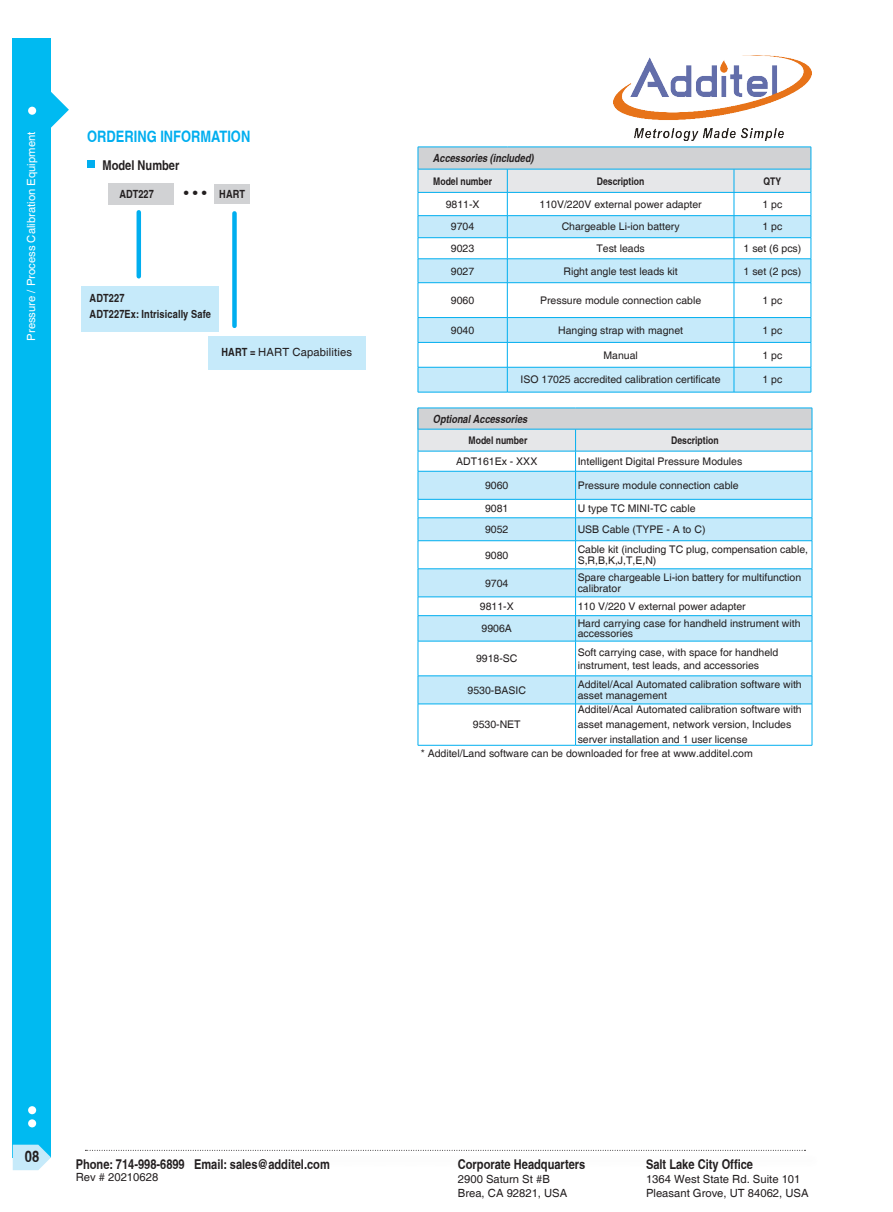
<style>
.page{position:relative;width:893px;height:1212px;background:#fff}
.page>*{position:absolute;margin:0;border:0;box-sizing:border-box;transform-origin:0 0}
.t1{font:18px "Sim Sun";color:#231f20}
.t2{font:700 condensed 15.75px "Helvetica";color:#00aeef}
.t3{font:700 condensed 15.75px "Helvetica";color:#231f20}
.t4{font:700 condensed 13.5px "Helvetica";color:#231f20}
.t5{font:11.25px/13.5px "Helvetica";color:#231f20}
.t6{font:700 condensed 11.25px "Helvetica";letter-spacing:.01em;color:#231f20}
.t7{font:italic 700 condensed 11.25px "Helvetica";color:#231f20}
.t8{font:11.25px "Helvetica";color:#fff}
.t9{font:10.5px/10.5px "Helvetica";color:#231f20}
.t10{font:700 condensed 10.5px "Helvetica";color:#231f20}
.s1{font-weight:700;font-stretch:condensed}
</style>
<div class="page">
<div style="left:13px;top:38px;width:38px;height:1119px;background:#00baf1"></div>
<svg style="left:51px;top:92px;width:18px;height:36px"></svg>
<div style="left:28px;top:107px;width:8px;height:8px;background:#fff;border-radius:50%"></div>
<div style="left:28px;top:1119px;width:8px;height:8px;background:#fff;border-radius:50%"></div>
<div style="left:28px;top:1106px;width:8px;height:8px;background:#fff;border-radius:50%"></div>
<svg style="left:13px;top:1145px;width:38px;height:25px"></svg>
<svg style="left:85px;top:1150px;width:720px;height:1px"></svg>
<img style="left:613px;top:55px;width:199px;height:85px">
<div style="left:214px;top:184px;width:36px;height:19px;background:#d1d2d4"></div>
<div style="left:87px;top:160px;width:7px;height:8px;background:#00aeef"></div>
<svg style="left:419px;top:283px;width:392px;height:109px"></svg>
<svg style="left:418px;top:147px;width:394px;height:135px"></svg>
<hr style="left:418px;top:282px;width:89px;height:1px;background:#00aeef">
<hr style="left:418px;top:283px;width:1px;height:34px;background:#00aeef">
<hr style="left:507px;top:282px;width:227px;height:1px;background:#00aeef">
<hr style="left:507px;top:283px;width:1px;height:34px;background:#00aeef">
<hr style="left:734px;top:282px;width:77px;height:1px;background:#00aeef">
<hr style="left:734px;top:283px;width:1px;height:34px;background:#00aeef">
<hr style="left:811px;top:283px;width:1px;height:34px;background:#00aeef">
<hr style="left:418px;top:317px;width:89px;height:1px;background:#00aeef">
<hr style="left:507px;top:317px;width:227px;height:1px;background:#00aeef">
<hr style="left:734px;top:317px;width:77px;height:1px;background:#00aeef">
<hr style="left:418px;top:342px;width:89px;height:1px;background:#00aeef">
<hr style="left:507px;top:342px;width:227px;height:1px;background:#00aeef">
<hr style="left:734px;top:342px;width:77px;height:1px;background:#00aeef">
<hr style="left:418px;top:367px;width:89px;height:1px;background:#00aeef">
<svg style="left:418px;top:318px;width:1px;height:74px"></svg>
<hr style="left:507px;top:367px;width:227px;height:1px;background:#00aeef">
<svg style="left:507px;top:318px;width:1px;height:74px"></svg>
<hr style="left:734px;top:367px;width:77px;height:1px;background:#00aeef">
<svg style="left:734px;top:318px;width:1px;height:74px"></svg>
<svg style="left:811px;top:318px;width:1px;height:74px"></svg>
<hr style="left:418px;top:392px;width:89px;height:1px;background:#00aeef">
<hr style="left:507px;top:392px;width:227px;height:1px;background:#00aeef">
<hr style="left:734px;top:392px;width:77px;height:1px;background:#00aeef">
<svg style="left:419px;top:642px;width:393px;height:62px"></svg>
<svg style="left:418px;top:408px;width:395px;height:233px"></svg>
<hr style="left:576px;top:641px;width:236px;height:1px;background:#00aeef">
<hr style="left:812px;top:641px;width:1px;height:35px;background:#00aeef">
<hr style="left:576px;top:675px;width:236px;height:1px;background:#00aeef">
<svg style="left:812px;top:676px;width:1px;height:28px"></svg>
<hr style="left:576px;top:704px;width:236px;height:1px;background:#00aeef">
<hr style="left:812px;top:704px;width:1px;height:41px;background:#00aeef">
<hr style="left:576px;top:745px;width:236px;height:1px;background:#00aeef">
<hr style="left:418px;top:641px;width:158px;height:1px;background:#00aeef">
<hr style="left:418px;top:641px;width:1px;height:35px;background:#00aeef">
<hr style="left:575px;top:641px;width:1px;height:35px;background:#00aeef">
<hr style="left:418px;top:675px;width:158px;height:1px;background:#00aeef">
<svg style="left:418px;top:676px;width:1px;height:28px"></svg>
<svg style="left:575px;top:676px;width:1px;height:28px"></svg>
<hr style="left:418px;top:704px;width:158px;height:1px;background:#00aeef">
<hr style="left:418px;top:704px;width:1px;height:41px;background:#00aeef">
<hr style="left:575px;top:704px;width:1px;height:41px;background:#00aeef">
<hr style="left:418px;top:745px;width:158px;height:1px;background:#00aeef">
<div style="left:108px;top:183px;width:65px;height:21px;background:#d1d2d4"></div>
<div style="left:81px;top:286px;width:137px;height:45px;background:#c6eafa"></div>
<div style="left:208px;top:336px;width:158px;height:34px;background:#c6eafa"></div>
<hr style="left:137px;top:212px;width:4px;height:64px;background:#00aeef">
<div style="left:232px;top:213px;width:5px;height:113px;background:#00aeef"></div>
<p class="t8" style="left:25px;top:341px;width:210px;rotate:-90deg">Pressure / Process Calibration Equipment</p>
<p class="t2" style="left:87px;top:127px;width:165px">ORDERING INFORMATION</p>
<p class="t4" style="left:103px;top:157px;width:78px">Model Number</p>
<p class="t6" style="left:119px;top:187px;width:36px">ADT227</p>
<p class="t6" style="left:219px;top:187px;width:27px">HART</p>
<p class="t1" style="left:182px;top:184px;width:28px">•••</p>
<p class="t6" style="left:90px;top:291px;width:36px">ADT227</p>
<p class="t6" style="left:90px;top:307px;width:123px">ADT227Ex: Intrisically Safe</p>
<p class="t5" style="left:222px;top:345px;width:132px"><span class="s1">HART =</span> HART Capabilities</p>
<p class="t7" style="left:433px;top:151px;width:102px">Accessories (included)</p>
<p class="t10" style="left:433px;top:174px;width:60px">Model number</p>
<p class="t10" style="left:597px;top:174px;width:49px">Description</p>
<p class="t10" style="left:764px;top:174px;width:19px">QTY</p>
<p class="t9" style="left:446px;top:199px;width:35px">9811-X</p>
<p class="t9" style="left:539px;top:199px;width:164px">110V/220V external power adapter</p>
<p class="t9" style="left:762px;top:199px;width:21px">1 pc</p>
<p class="t9" style="left:451px;top:222px;width:25px">9704</p>
<p class="t9" style="left:562px;top:222px;width:119px">Chargeable Li-ion battery</p>
<p class="t9" style="left:762px;top:222px;width:21px">1 pc</p>
<p class="t9" style="left:451px;top:243px;width:25px">9023</p>
<p class="t9" style="left:596px;top:243px;width:50px">Test leads</p>
<p class="t9" style="left:744px;top:243px;width:59px">1 set (6 pcs)</p>
<p class="t9" style="left:451px;top:266px;width:25px">9027</p>
<p class="t9" style="left:563px;top:266px;width:116px">Right angle test leads kit</p>
<p class="t9" style="left:744px;top:266px;width:59px">1 set (2 pcs)</p>
<p class="t9" style="left:451px;top:295px;width:25px">9060</p>
<p class="t9" style="left:540px;top:295px;width:163px">Pressure module connection cable</p>
<p class="t9" style="left:762px;top:295px;width:21px">1 pc</p>
<p class="t9" style="left:451px;top:325px;width:25px">9040</p>
<p class="t9" style="left:558px;top:325px;width:126px">Hanging strap with magnet</p>
<p class="t9" style="left:762px;top:325px;width:21px">1 pc</p>
<p class="t9" style="left:603px;top:350px;width:36px">Manual</p>
<p class="t9" style="left:762px;top:350px;width:21px">1 pc</p>
<p class="t9" style="left:521px;top:375px;width:202px">ISO 17025 accredited calibration certificate</p>
<p class="t9" style="left:762px;top:375px;width:21px">1 pc</p>
<p class="t7" style="left:433px;top:412px;width:96px">Optional Accessories</p>
<p class="t10" style="left:469px;top:434px;width:60px">Model number</p>
<p class="t10" style="left:671px;top:434px;width:49px">Description</p>
<p class="t9" style="left:456px;top:456px;width:83px">ADT161Ex - XXX</p>
<p class="t9" style="left:578px;top:456px;width:166px">Intelligent Digital Pressure Modules</p>
<p class="t9" style="left:485px;top:480px;width:25px">9060</p>
<p class="t9" style="left:578px;top:480px;width:163px">Pressure module connection cable</p>
<p class="t9" style="left:485px;top:504px;width:25px">9081</p>
<p class="t9" style="left:578px;top:504px;width:119px">U type TC MINI-TC cable</p>
<p class="t9" style="left:485px;top:524px;width:25px">9052</p>
<p class="t9" style="left:578px;top:524px;width:129px">USB Cable (TYPE - A to C)</p>
<p class="t9" style="left:485px;top:550px;width:25px">9080</p>
<p class="t9" style="left:578px;top:545px;width:232px">Cable kit (including TC plug, compensation cable,<br>S,R,B,K,J,T,E,N)</p>
<p class="t9" style="left:485px;top:578px;width:25px">9704</p>
<p class="t9" style="left:578px;top:573px;width:225px">Spare chargeable Li-ion battery for multifunction calibrator</p>
<p class="t9" style="left:480px;top:601px;width:35px">9811-X</p>
<p class="t9" style="left:578px;top:601px;width:170px">110 V/220 V external power adapter</p>
<p class="t9" style="left:482px;top:624px;width:32px">9906A</p>
<p class="t9" style="left:578px;top:618px;width:224px">Hard carrying case for handheld instrument with accessories</p>
<p class="t9" style="left:476px;top:654px;width:43px">9918-SC</p>
<p class="t9" style="left:578px;top:646px;width:202px;line-height:12.6px">Soft carrying case, with space for handheld instrument, test leads, and accessories</p>
<p class="t9" style="left:468px;top:685px;width:60px">9530-BASIC</p>
<p class="t9" style="left:578px;top:680px;width:226px">Additel/Acal Automated calibration software with asset management</p>
<p class="t9" style="left:473px;top:720px;width:49px">9530-NET</p>
<p class="t9" style="left:578px;top:702px;width:226px;line-height:15px">Additel/Acal Automated calibration software with asset management, network version, Includes server installation and 1 user license</p>
<p class="t9" style="left:421px;top:749px;width:334px">* Additel/Land software can be downloaded for free at www.additel.com</p>
<h2 class="t3" style="left:25px;top:1147px;width:16px">08</h2>
<p class="t4" style="left:76px;top:1156px;width:256px">Phone: 714-998-6899 Email: sales@additel.com</p>
<p class="t5" style="left:76px;top:1170px;width:84px">Rev # 20210628</p>
<p class="t4" style="left:458px;top:1156px;width:129px">Corporate Headquarters</p>
<p class="t5" style="left:458px;top:1173px;width:111px">2900 Saturn St #B<br>Brea, CA 92821, USA</p>
<p class="t4" style="left:646px;top:1156px;width:109px">Salt Lake City Office</p>
<p class="t5" style="left:646px;top:1173px;width:164px">1364 West State Rd. Suite 101<br>Pleasant Grove, UT 84062, USA</p>
</div>
